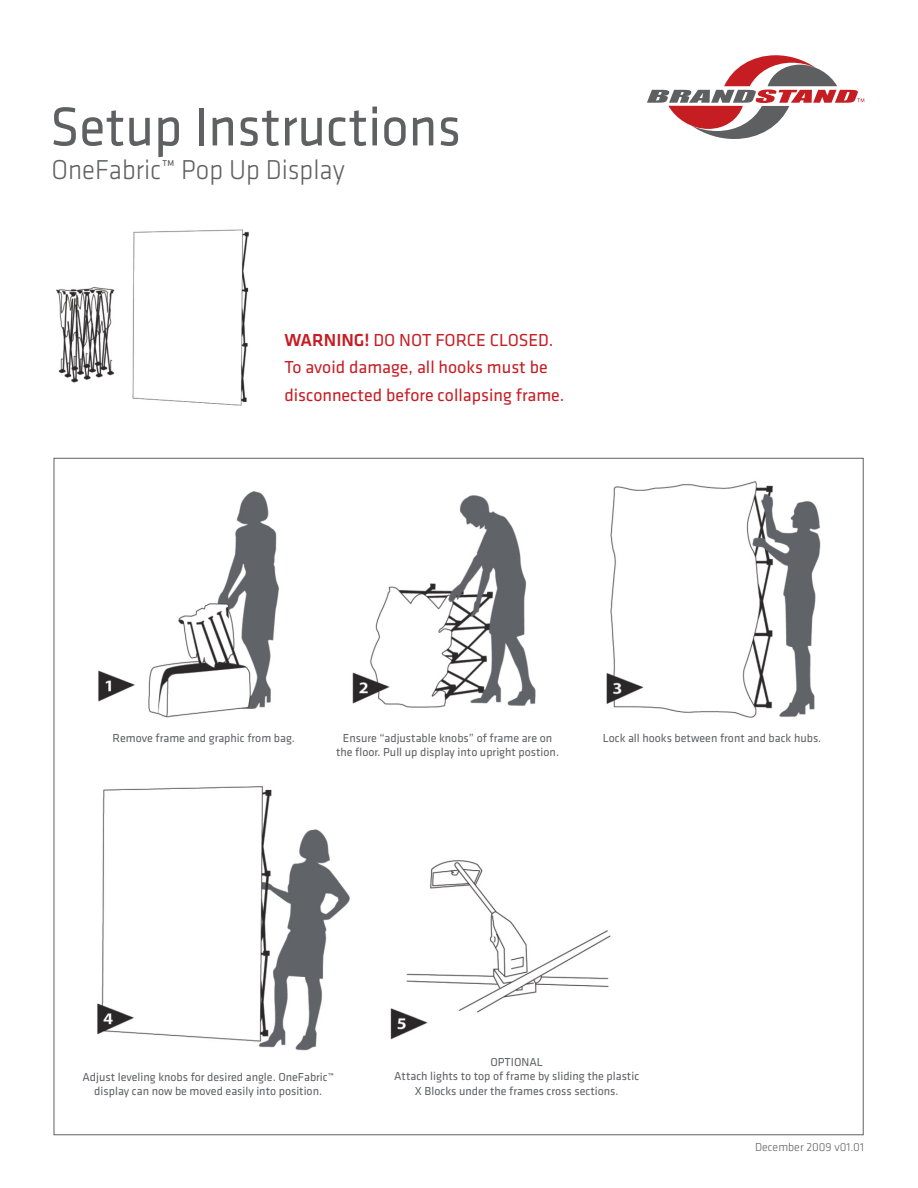
<style>
.page{position:relative;width:918px;height:1188px;background:#fff}
.page>*{position:absolute;margin:0;border:0;box-sizing:border-box;transform-origin:0 0}
.t1{font:56.7px "Klavika";color:#5f6062;scale:.95 1}
.t2{font:300 28.35px "Klavika";color:#5f6062;scale:.95 1}
.t3{font:18px/27.6px "Klavika";color:#c61d23}
.t4{font:12px/14.4px "Klavika";color:#5f6062;text-align:center}
.t5{font:300 12px "Klavika";color:#5f6062}
.s1{font-weight:500}
</style>
<div class="page">
<img style="left:56px;top:229px;width:193px;height:177px">
<img style="left:98px;top:491px;width:181px;height:227px">
<img style="left:352px;top:495px;width:184px;height:213px">
<img style="left:606px;top:481px;width:215px;height:237px">
<img style="left:97px;top:786px;width:253px;height:265px">
<img style="left:390px;top:860px;width:221px;height:180px">
<svg style="left:647px;top:55px;width:217px;height:84px"></svg>
<h1 class="t1" style="left:50px;top:96px;width:434px">Setup Instructions</h1>
<h2 class="t2" style="left:52px;top:154px;width:310px">OneFabric™ Pop Up Display</h2>
<h3 class="t3" style="left:284px;top:326px;width:282px"><span class="s1">WARNING!</span> DO NOT FORCE CLOSED.<br>To avoid damage, all hooks must be disconnected before collapsing frame.</h3>
<p class="t4" style="left:113px;top:731px;width:184px">Remove frame and graphic from bag.</p>
<p class="t4" style="left:336px;top:731px;width:225px">Ensure “adjustable knobs” of frame are on the floor. Pull up display into upright postion.</p>
<p class="t4" style="left:603px;top:731px;width:220px">Lock all hooks between front and back hubs.</p>
<p class="t4" style="left:83px;top:1070px;width:253px">Adjust leveling knobs for desired angle. OneFabric™ display can now be moved easily into position.</p>
<p class="t4" style="left:394px;top:1055px;width:246px">OPTIONAL<br>Attach lights to top of frame by sliding the plastic<br>X Blocks under the frames cross sections.</p>
<p class="t5" style="left:755px;top:1141px;width:110px">December 2009 v01.01</p>
</div>
